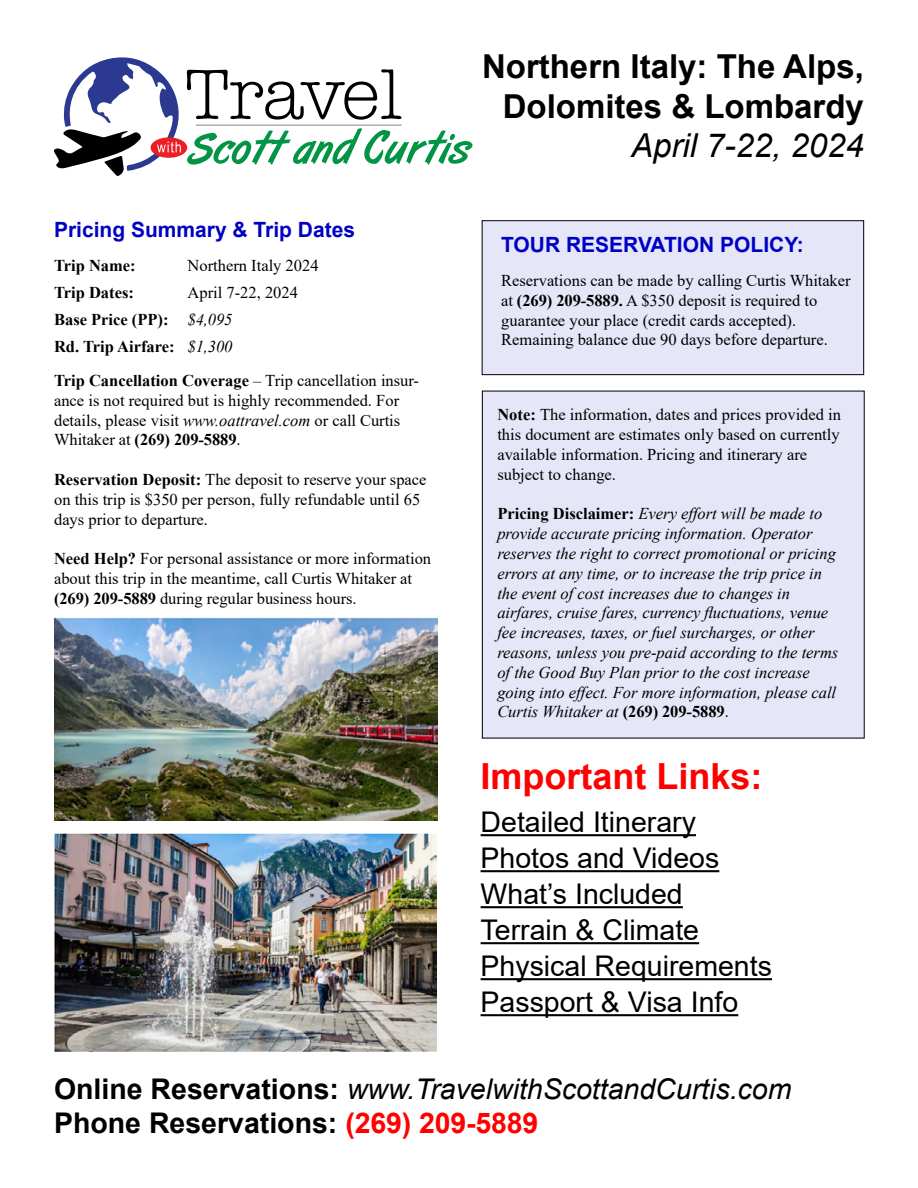
<style>
.page{position:relative;width:918px;height:1188px;background:#fff}
.page>*{position:absolute;margin:0;border:0;box-sizing:border-box;transform-origin:0 0}
.t1{font:700 36px "Arial";color:#f00}
.t2{font:700 33px "Arial";color:#000}
.t3{font:italic 33px "Arial";color:#000}
.t4{font:28.5px "Arial";color:#000}
.t5{font:italic 28.5px "Arial";color:#000}
.t6{font:700 28.5px "Arial";color:#000}
.t7{font:700 21px "Arial";color:#0000c3}
.t8{font:16.5px/19.8px "Times New Roman";color:#000}
.t9{font:italic 16.5px/19.8px "Times New Roman";color:#000}
.t10{font:700 16.5px "Times New Roman";color:#000}
.s1{font-weight:400;font-style:italic}
.s2{font-weight:700}
.s3{font-style:italic}
.s4{font-weight:700;font-style:normal}
.s5{font-style:normal}
.s6{color:#f00}
</style>
<div class="page">
<div style="left:151px;top:137px;width:36px;height:21px;background:#ed1d24;border-radius:50%"></div>
<svg style="left:54px;top:57px;width:127px;height:119px"></svg>
<svg style="left:187px;top:69px;width:215px;height:51px"></svg>
<svg style="left:187px;top:128px;width:286px;height:37px"></svg>
<hr style="left:196px;top:125px;width:206px;height:1px;background:#808285">
<div style="left:482px;top:391px;width:382px;height:347px;background:#e6e6f9"></div>
<div style="left:482px;top:221px;width:382px;height:154px;background:#e6e6f9"></div>
<div style="left:482px;top:220px;width:382px;height:155px;border:1px solid #000"></div>
<hr style="left:481px;top:834px;width:215px;height:2px;background:#000">
<hr style="left:481px;top:870px;width:238px;height:2px;background:#000">
<hr style="left:481px;top:906px;width:202px;height:2px;background:#000">
<hr style="left:481px;top:942px;width:218px;height:2px;background:#000">
<hr style="left:481px;top:978px;width:291px;height:2px;background:#000">
<hr style="left:481px;top:1014px;width:257px;height:2px;background:#000">
<img style="left:54px;top:834px;width:383px;height:217px">
<img style="left:54px;top:618px;width:383px;height:203px">
<p class="t7" style="left:54px;top:215px;width:303px">Pricing Summary &amp; Trip Dates</p>
<p class="t10" style="left:54px;top:253px;width:83px">Trip Name:</p>
<p class="t8" style="left:188px;top:255px;width:133px">Northern Italy 2024</p>
<p class="t10" style="left:54px;top:280px;width:81px">Trip Dates:</p>
<p class="t8" style="left:188px;top:282px;width:112px">April 7-22, 2024</p>
<p class="t10" style="left:54px;top:307px;width:180px">Base Price (PP): <span class="s1">$4,095</span></p>
<p class="t10" style="left:54px;top:334px;width:180px">Rd. Trip Airfare: <span class="s1">$1,300</span></p>
<p class="t8" style="left:54px;top:370px;width:367px"><span class="s2">Trip Cancellation Coverage</span> – Trip cancellation insur&shy;ance is not required but is highly recommended. For details, please visit <span class="s3">www.oattravel.com</span> or call Curtis Whitaker at <span class="s2">(269) 209-5889</span>.</p>
<p class="t8" style="left:54px;top:469px;width:374px"><span class="s2">Reservation Deposit:</span> The deposit to reserve your space on this trip is $350 per person, fully refundable until 65 days prior to departure.</p>
<p class="t8" style="left:54px;top:548px;width:379px"><span class="s2">Need Help?</span> For personal assistance or more information about this trip in the meantime, call Curtis Whitaker at <span class="s2">(269) 209-5889</span> during regular business hours.</p>
<p class="t2" style="left:482px;top:43px;width:383px">Northern Italy: The Alps,</p>
<p class="t2" style="left:503px;top:83px;width:363px">Dolomites &amp; Lombardy</p>
<p class="t3" style="left:631px;top:124px;width:234px">April 7-22, 2024</p>
<p class="t7" style="left:501px;top:230px;width:304px">TOUR RESERVATION POLICY:</p>
<p class="t8" style="left:501px;top:270px;width:351px">Reservations can be made by calling Curtis Whitaker at <span class="s2">(269) 209-5889.</span> A $350 deposit is required to guarantee your place (credit cards accepted).</p>
<p class="t8" style="left:501px;top:329px;width:328px">Remaining balance due 90 days before departure.</p>
<p class="t8" style="left:497px;top:405px;width:345px"><span class="s2">Note:</span> The information, dates and prices provided in this document are estimates only based on currently available information. Pricing and itinerary are subject to change.</p>
<p class="t9" style="left:497px;top:504px;width:342px"><span class="s4">Pricing Disclaimer:</span> Every effort will be made to provide accurate pricing information. Operator reserves the right to correct promotional or pricing errors at any time, or to increase the trip price in the event of cost increases due to changes in airfares, cruise fares, currency fluctuations, venue fee increases, taxes, or fuel surcharges, or other reasons, unless you pre-paid according to the terms of the Good Buy Plan prior to the cost increase going into effect. For more information, please call Curtis Whitaker at <span class="s4">(269) 209-5889</span><span class="s5">.</span></p>
<p class="t1" style="left:481px;top:751px;width:284px">Important Links:</p>
<p class="t4" style="left:481px;top:803px;width:217px">Detailed Itinerary</p>
<p class="t4" style="left:481px;top:839px;width:240px">Photos and Videos</p>
<p class="t4" style="left:481px;top:875px;width:204px">What’s Included</p>
<p class="t4" style="left:481px;top:911px;width:220px">Terrain &amp; Climate</p>
<p class="t4" style="left:481px;top:947px;width:293px">Physical Requirements</p>
<p class="t4" style="left:481px;top:983px;width:259px">Passport &amp; Visa Info</p>
<p class="t5" style="left:54px;top:1070px;width:739px"><span class="s4">Online Reservations:</span> www.TravelwithScottandCurtis.com</p>
<p class="t6" style="left:54px;top:1103px;width:486px">Phone Reservations: <span class="s6">(269) 209-5889</span></p>
</div>
